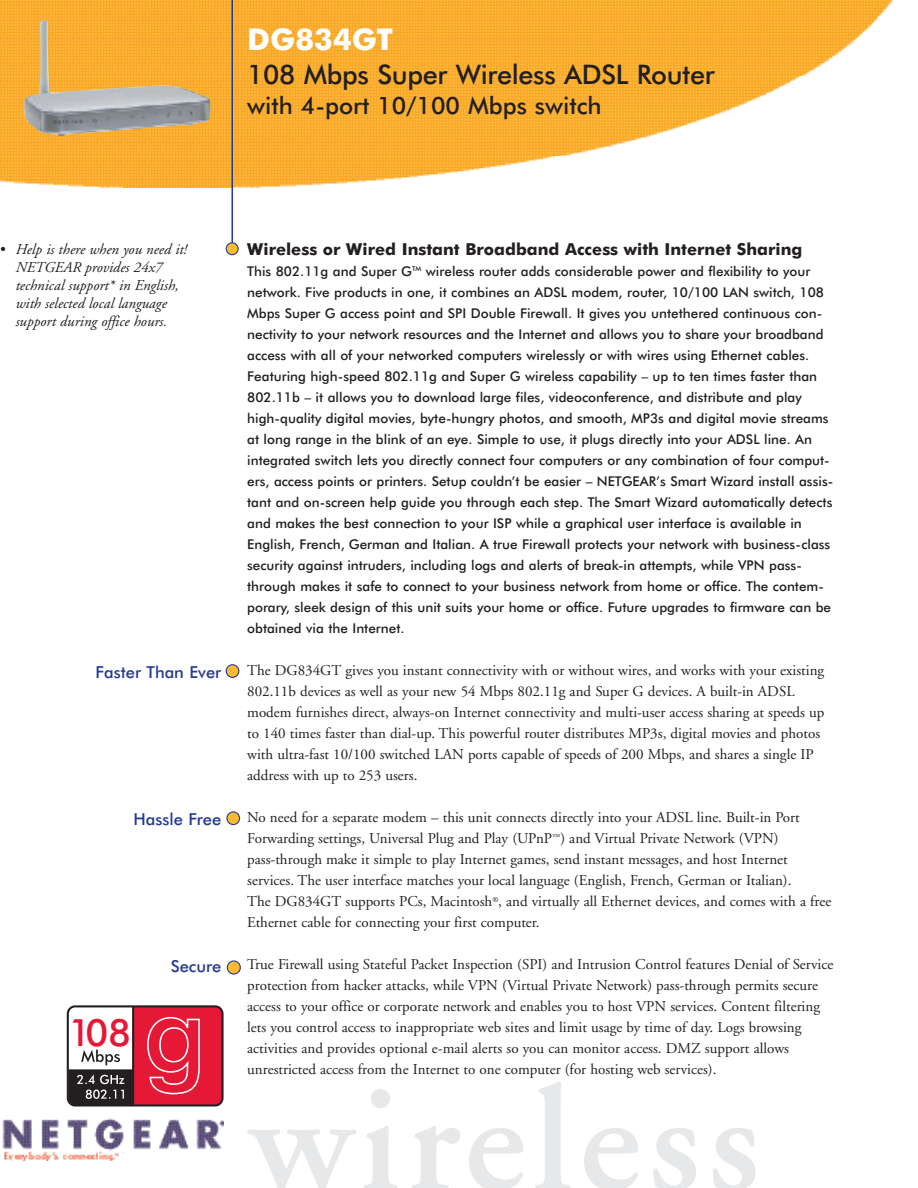
<style>
.page{position:relative;width:918px;height:1188px;background:#fff}
.page>*{position:absolute;margin:0;border:0;box-sizing:border-box;transform-origin:0 0}
.t1{font:600 150px "Adobe Garamond";letter-spacing:.05em;color:#e7e8e9}
.t2{font:500 37.8px "Futura BT";color:#e51836}
.t3{font:700 30px "Futura BT";color:#fff}
.t4{font:500 27px "Futura BT";letter-spacing:-.01em;color:#231f20}
.t5{font:500 24px "Futura BT";color:#231f20}
.t6{font:700 16.5px "Futura BT";color:#231f20}
.t7{font:500 16.5px "Futura BT";color:#263996}
.t8{font:15px/21px "Adobe Garamond";color:#231f20}
.t9{font:italic 15px/18px "Adobe Garamond";color:#231f20;text-align:center}
.t10{font:500 13.5px/21px "Futura BT";color:#231f20}
</style>
<div class="page">
<img style="left:0;top:0;width:893px;height:77px">
<img style="left:0;top:77px;width:801px;height:111px">
<hr style="left:231px;top:0;width:2px;height:247px;background:#263996">
<svg style="left:226px;top:242px;width:13px;height:13px"></svg>
<svg style="left:226px;top:664px;width:13px;height:14px"></svg>
<img style="left:2px;top:1118px;width:222px;height:43px">
<svg style="left:226px;top:811px;width:14px;height:14px"></svg>
<svg style="left:227px;top:960px;width:14px;height:15px"></svg>
<svg style="left:69px;top:1008px;width:154px;height:97px"></svg>
<div style="left:67px;top:1005px;width:156px;height:101px;border:2px solid #231f20;border-radius:7px"></div>
<img style="left:24px;top:20px;width:187px;height:116px">
<h3 class="t3" style="left:247px;top:21px;width:147px">DG834GT</h3>
<h3 class="t4" style="left:247px;top:58px;width:469px">108 Mbps Super Wireless ADSL Router</h3>
<h3 class="t5" style="left:247px;top:91px;width:356px">with 4-port 10/100 Mbps switch</h3>
<p class="t9" style="left:-2px;top:241px;width:189px">• Help is there when you need it!<br>NETGEAR provides 24x7 technical support* in English, with selected local language support during office hours.</p>
<p class="t7" style="left:96px;top:662px;width:127px">Faster Than Ever</p>
<p class="t7" style="left:134px;top:809px;width:89px">Hassle Free</p>
<h2 class="t2" style="left:69px;top:1010px;width:64px">108</h2>
<p class="t7" style="left:171px;top:956px;width:52px">Secure</p>
<p class="t6" style="left:247px;top:239px;width:557px">Wireless or Wired Instant Broadband Access with Internet Sharing</p>
<p class="t10" style="left:247px;top:261px;width:587px">This 802.11g and Super G<sup>TM</sup> wireless router adds considerable power and flexibility to your network. Five products in one, it combines an ADSL modem, router, 10/100 LAN switch, 108<br>Mbps Super G access point and SPI Double Firewall. It gives you untethered continuous con&shy;nectivity to your network resources and the Internet and allows you to share your broadband access with all of your networked computers wirelessly or with wires using Ethernet cables.<br>Featuring high-speed 802.11g and Super G wireless capability – up to ten times faster than 802.11b – it allows you to download large files, videoconference, and distribute and play high-quality digital movies, byte-hungry photos, and smooth, MP3s and digital movie streams at long range in the blink of an eye. Simple to use, it plugs directly into your ADSL line. An integrated switch lets you directly connect four computers or any combination of four comput&shy;ers, access points or printers. Setup couldn’t be easier – NETGEAR’s Smart Wizard install assis&shy;tant and on-screen help guide you through each step. The Smart Wizard automatically detects and makes the best connection to your ISP while a graphical user interface is available in English, French, German and Italian. A true Firewall protects your network with business-class security against intruders, including logs and alerts of break-in attempts, while VPN pass&shy;through makes it safe to connect to your business network from home or office. The contem&shy;porary, sleek design of this unit suits your home or office. Future upgrades to firmware can be obtained via the Internet.</p>
<p class="t8" style="left:247px;top:660px;width:579px">The DG834GT gives you instant connectivity with or without wires, and works with your existing 802.11b devices as well as your new 54 Mbps 802.11g and Super G devices. A built-in ADSL modem furnishes direct, always-on Internet connectivity and multi-user access sharing at speeds up to 140 times faster than dial-up. This powerful router distributes MP3s, digital movies and photos with ultra-fast 10/100 switched LAN ports capable of speeds of 200 Mbps, and shares a single IP address with up to 253 users.</p>
<p class="t8" style="left:247px;top:807px;width:586px">No need for a separate modem – this unit connects directly into your ADSL line. Built-in Port Forwarding settings, Universal Plug and Play (UPnP<sup>™</sup>) and Virtual Private Network (VPN) pass-through make it simple to play Internet games, send instant messages, and host Internet services. The user interface matches your local language (English, French, German or Italian).<br>The DG834GT supports PCs, Macintosh<sup>®</sup>, and virtually all Ethernet devices, and comes with a free Ethernet cable for connecting your first computer.</p>
<p class="t8" style="left:247px;top:954px;width:588px">True Firewall using Stateful Packet Inspection (SPI) and Intrusion Control features Denial of Service protection from hacker attacks, while VPN (Virtual Private Network) pass-through permits secure access to your office or corporate network and enables you to host VPN services. Content filtering lets you control access to inappropriate web sites and limit usage by time of day. Logs browsing activities and provides optional e-mail alerts so you can monitor access. DMZ support allows unrestricted access from the Internet to one computer (for hosting web services).</p>
<h1 class="t1" style="left:249px;top:1054px;width:512px">wireless</h1>
</div>
